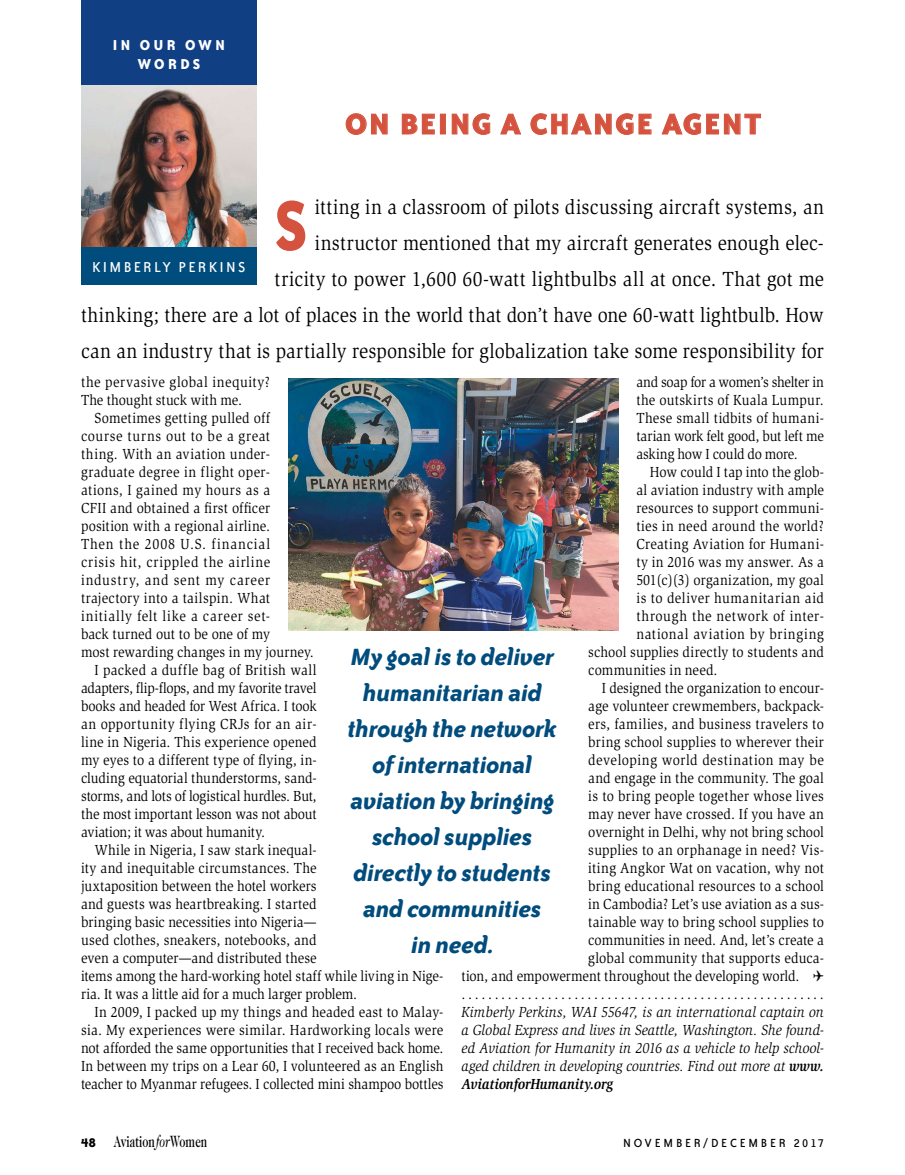
<style>
.page{position:relative;width:905px;height:1175px;background:#fff}
.page>*{position:absolute;margin:0;border:0;box-sizing:border-box;transform-origin:0 0}
.t1{font:700 80.85px "Bailey Sans ITC";color:#d5533e;scale:.9 1}
.t2{font:700 33px "Bailey Sans ITC";letter-spacing:.045em;color:#d5533e;scale:1.05 1}
.t3{font:italic 700 27px/36px "Bailey Sans ITC";letter-spacing:-.02em;color:#004c7d;text-align:center}
.t4{font:21px/36px "Slimbach";letter-spacing:.005em;color:#000;text-align:right;scale:.9 1}
.t5{font:500 16.5px "Caslon Two Twenty Four";color:#000;scale:.66 1}
.t6{font:16.5px "Bailey Sans ITC";letter-spacing:.135em;color:#fff}
.t7{font:700 16.5px/19.5px "Bailey Sans ITC";letter-spacing:.185em;color:#fff;text-align:center}
.t8{font:15px "Slimbach";letter-spacing:.01em;color:#000;scale:.9 1}
.t9{font:15px "Slimbach";letter-spacing:-.01em;color:#000;scale:.9 1}
.t10{font:italic 15px "Slimbach";letter-spacing:.01em;color:#000;scale:.9 1}
.t11{font:15px "Slimbach";letter-spacing:-.02em;color:#000;scale:.9 1}
.t12{font:15px "Slimbach";letter-spacing:.035em;color:#000;scale:.9 1}
.t13{font:15px "Slimbach";letter-spacing:.03em;color:#000;scale:.9 1}
.t14{font:15px "Slimbach";letter-spacing:.045em;color:#000;scale:.9 1}
.t15{font:15px "Slimbach";letter-spacing:.05em;color:#000;scale:.9 1}
.t16{font:15px "Slimbach";letter-spacing:.055em;color:#000;scale:.9 1}
.t17{font:15px "Slimbach";letter-spacing:-.015em;color:#000;scale:.9 1}
.t18{font:15px "Slimbach";letter-spacing:.04em;color:#000;scale:.9 1}
.t19{font:15px "Slimbach";letter-spacing:.065em;color:#000;scale:.9 1}
.t20{font:15px "Slimbach";letter-spacing:.06em;color:#000;scale:.9 1}
.t21{font:italic 700 15px "Slimbach";letter-spacing:-.005em;color:#000;scale:.9 1}
.t22{font:13.5px "Bailey Sans ITC";letter-spacing:.2em;color:#000}
.s1{font-weight:700}
.s2{font-family:"Bailey Sans ITC";font-weight:700;font-size:15px}
.s3{font-weight:400;font-style:italic}
</style>
<div class="page">
<div style="left:81px;top:0;width:176px;height:278px;background:#104083"></div>
<img style="left:81px;top:86px;width:176px;height:162px">
<img style="left:288px;top:378px;width:330px;height:252px">
<svg style="left:345px;top:113px;width:43px;height:22px"></svg>
<svg style="left:401px;top:113px;width:34px;height:22px"></svg>
<div style="left:440px;top:114px;width:6px;height:20px;border:1px solid #d5533e"></div>
<svg style="left:451px;top:113px;width:40px;height:22px"></svg>
<svg style="left:500px;top:113px;width:21px;height:22px"></svg>
<svg style="left:530px;top:113px;width:121px;height:22px"></svg>
<svg style="left:661px;top:113px;width:100px;height:22px"></svg>
<div style="left:81px;top:248px;width:176px;height:37px;background:#004c7d"></div>
<p class="t7" style="left:112px;top:36px;width:114px">IN OUR OWN<br>WORDS</p>
<p class="t2" style="left:345px;top:112px;width:398px">ON BEING A CHANGE AGENT</p>
<p class="t4" style="left:81px;top:190px;width:827px">itting in a classroom of pilots discussing aircraft systems, an<br>instructor mentioned that my aircraft generates enough elec-<br>tricity to power 1,600 60-watt lightbulbs all at once. That got me<br>thinking; there are a lot of places in the world that don’t have one 60-watt lightbulb. How can an industry that is partially responsible for globalization take some responsibility for</p>
<p class="t1" style="left:274px;top:196px;width:38px">S</p>
<p class="t6" style="left:92px;top:261px;width:155px">KIMBERLY PERKINS</p>
<p class="t11" style="left:636px;top:376px;width:210px">and soap for a women’s shelter in</p>
<p class="t8" style="left:636px;top:394px;width:210px">the outskirts of Kuala Lumpur.</p>
<p class="t8" style="left:636px;top:412px;width:210px">These small tidbits of humani-</p>
<p class="t11" style="left:636px;top:430px;width:210px">tarian work felt good, but left me</p>
<p class="t11" style="left:636px;top:448px;width:181px">asking how I could do more.</p>
<p class="t8" style="left:650px;top:466px;width:195px">How could I tap into the glob-</p>
<p class="t8" style="left:636px;top:484px;width:210px">al aviation industry with ample</p>
<p class="t8" style="left:636px;top:502px;width:210px">resources to support communi-</p>
<p class="t8" style="left:636px;top:520px;width:210px">ties in need around the world?</p>
<p class="t8" style="left:636px;top:538px;width:210px">Creating Aviation for Humani-</p>
<p class="t8" style="left:636px;top:556px;width:210px">ty in 2016 was my answer. As a</p>
<p class="t8" style="left:636px;top:574px;width:210px">501(c)(3) organization, my goal</p>
<p class="t18" style="left:636px;top:592px;width:210px">is to deliver humanitarian aid</p>
<p class="t12" style="left:636px;top:610px;width:210px">through the network of inter-</p>
<p class="t15" style="left:636px;top:628px;width:210px">national aviation by bringing</p>
<p class="t8" style="left:588px;top:646px;width:263px">school supplies directly to students and</p>
<p class="t8" style="left:588px;top:664px;width:145px">communities in need.</p>
<p class="t8" style="left:602px;top:682px;width:248px">I designed the organization to encour-</p>
<p class="t8" style="left:588px;top:700px;width:263px">age volunteer crewmembers, backpack-</p>
<p class="t8" style="left:588px;top:718px;width:263px">ers, families, and business travelers to</p>
<p class="t8" style="left:588px;top:736px;width:263px">bring school supplies to wherever their</p>
<p class="t13" style="left:588px;top:754px;width:263px">developing world destination may be</p>
<p class="t8" style="left:588px;top:772px;width:263px">and engage in the community. The goal</p>
<p class="t8" style="left:588px;top:790px;width:263px">is to bring people together whose lives</p>
<p class="t8" style="left:588px;top:808px;width:263px">may never have crossed. If you have an</p>
<p class="t8" style="left:588px;top:826px;width:263px">overnight in Delhi, why not bring school</p>
<p class="t8" style="left:588px;top:844px;width:263px">supplies to an orphanage in need? Vis-</p>
<p class="t8" style="left:588px;top:862px;width:263px">iting Angkor Wat on vacation, why not</p>
<p class="t8" style="left:588px;top:880px;width:263px">bring educational resources to a school</p>
<p class="t8" style="left:588px;top:898px;width:263px">in Cambodia? Let’s use aviation as a sus-</p>
<p class="t8" style="left:588px;top:916px;width:263px">tainable way to bring school supplies to</p>
<p class="t8" style="left:588px;top:934px;width:263px">communities in need. And, let’s create a</p>
<p class="t8" style="left:588px;top:952px;width:263px">global community that supports educa-</p>
<p class="t9" style="left:461px;top:970px;width:404px">tion, and empowerment throughout the developing world. ✈</p>
<p class="t8" style="left:461px;top:988px;width:404px">. . . . . . . . . . . . . . . . . . . . . . . . . . . . . . . . . . . . . . . . . . . . . . . . . . . . . . .</p>
<p class="t10" style="left:461px;top:1006px;width:404px">Kimberly Perkins, WAI 55647, is an international captain on</p>
<p class="t10" style="left:461px;top:1024px;width:404px">a Global Express and lives in Seattle, Washington. She found-</p>
<p class="t10" style="left:461px;top:1042px;width:404px">ed Aviation for Humanity in 2016 as a vehicle to help school-</p>
<p class="t10" style="left:461px;top:1060px;width:404px">aged children in developing countries. Find out more at <span class="s1">www.</span></p>
<p class="t21" style="left:461px;top:1078px;width:170px">AviationforHumanity.org</p>
<p class="t12" style="left:81px;top:376px;width:211px">the pervasive global inequity?</p>
<p class="t8" style="left:81px;top:394px;width:180px">The thought stuck with me.</p>
<p class="t8" style="left:95px;top:412px;width:196px">Sometimes getting pulled off</p>
<p class="t14" style="left:81px;top:430px;width:211px">course turns out to be a great</p>
<p class="t8" style="left:81px;top:448px;width:212px">thing. With an aviation under-</p>
<p class="t13" style="left:81px;top:466px;width:212px">graduate degree in flight oper-</p>
<p class="t12" style="left:81px;top:484px;width:211px">ations, I gained my hours as a</p>
<p class="t8" style="left:81px;top:502px;width:212px">CFII and obtained a first officer</p>
<p class="t8" style="left:81px;top:520px;width:211px">position with a regional airline.</p>
<p class="t19" style="left:81px;top:538px;width:212px">Then the 2008 U.S. financial</p>
<p class="t16" style="left:81px;top:556px;width:212px">crisis hit, crippled the airline</p>
<p class="t20" style="left:81px;top:574px;width:212px">industry, and sent my career</p>
<p class="t8" style="left:81px;top:592px;width:211px">trajectory into a tailspin. What</p>
<p class="t15" style="left:81px;top:610px;width:212px">initially felt like a career set-</p>
<p class="t8" style="left:81px;top:628px;width:211px">back turned out to be one of my</p>
<p class="t8" style="left:81px;top:646px;width:260px">most rewarding changes in my journey.</p>
<p class="t8" style="left:95px;top:664px;width:248px">I packed a duffle bag of British wall</p>
<p class="t11" style="left:81px;top:682px;width:263px">adapters, flip-flops, and my favorite travel</p>
<p class="t9" style="left:81px;top:700px;width:263px">books and headed for West Africa. I took</p>
<p class="t14" style="left:81px;top:718px;width:263px">an opportunity flying CRJs for an air-</p>
<p class="t8" style="left:81px;top:736px;width:263px">line in Nigeria. This experience opened</p>
<p class="t8" style="left:81px;top:754px;width:263px">my eyes to a different type of flying, in-</p>
<p class="t8" style="left:81px;top:772px;width:263px">cluding equatorial thunderstorms, sand-</p>
<p class="t9" style="left:81px;top:790px;width:263px">storms, and lots of logistical hurdles. But,</p>
<p class="t9" style="left:81px;top:808px;width:263px">the most important lesson was not about</p>
<p class="t17" style="left:81px;top:826px;width:206px">aviation; it was about humanity.</p>
<p class="t8" style="left:95px;top:844px;width:248px">While in Nigeria, I saw stark inequal-</p>
<p class="t8" style="left:81px;top:862px;width:263px">ity and inequitable circumstances. The</p>
<p class="t8" style="left:81px;top:880px;width:263px">juxtaposition between the hotel workers</p>
<p class="t8" style="left:81px;top:898px;width:263px">and guests was heartbreaking. I started</p>
<p class="t8" style="left:81px;top:916px;width:263px">bringing basic necessities into Nigeria—</p>
<p class="t8" style="left:81px;top:934px;width:263px">used clothes, sneakers, notebooks, and</p>
<p class="t8" style="left:81px;top:952px;width:263px">even a computer—and distributed these</p>
<p class="t8" style="left:81px;top:970px;width:404px">items among the hard-working hotel staff while living in Nige-</p>
<p class="t9" style="left:81px;top:988px;width:308px">ria. It was a little aid for a much larger problem.</p>
<p class="t8" style="left:95px;top:1006px;width:389px">In 2009, I packed up my things and headed east to Malay-</p>
<p class="t8" style="left:81px;top:1024px;width:404px">sia. My experiences were similar. Hardworking locals were</p>
<p class="t9" style="left:81px;top:1042px;width:404px">not afforded the same opportunities that I received back home.</p>
<p class="t8" style="left:81px;top:1060px;width:404px">In between my trips on a Lear 60, I volunteered as an English</p>
<p class="t8" style="left:81px;top:1078px;width:404px">teacher to Myanmar refugees. I collected mini shampoo bottles</p>
<p class="t3" style="left:348px;top:640px;width:211px">My goal is to deliver humanitarian aid through the network of international aviation by bringing school supplies directly to students and communities<br>in need.</p>
<p class="t5" style="left:81px;top:1132px;width:193px"><span class="s2">48</span> Aviation <span class="s3">for</span>Women</p>
<p class="t22" style="left:623px;top:1138px;width:202px">NOVEMBER/DECEMBER 2017</p>
</div>
